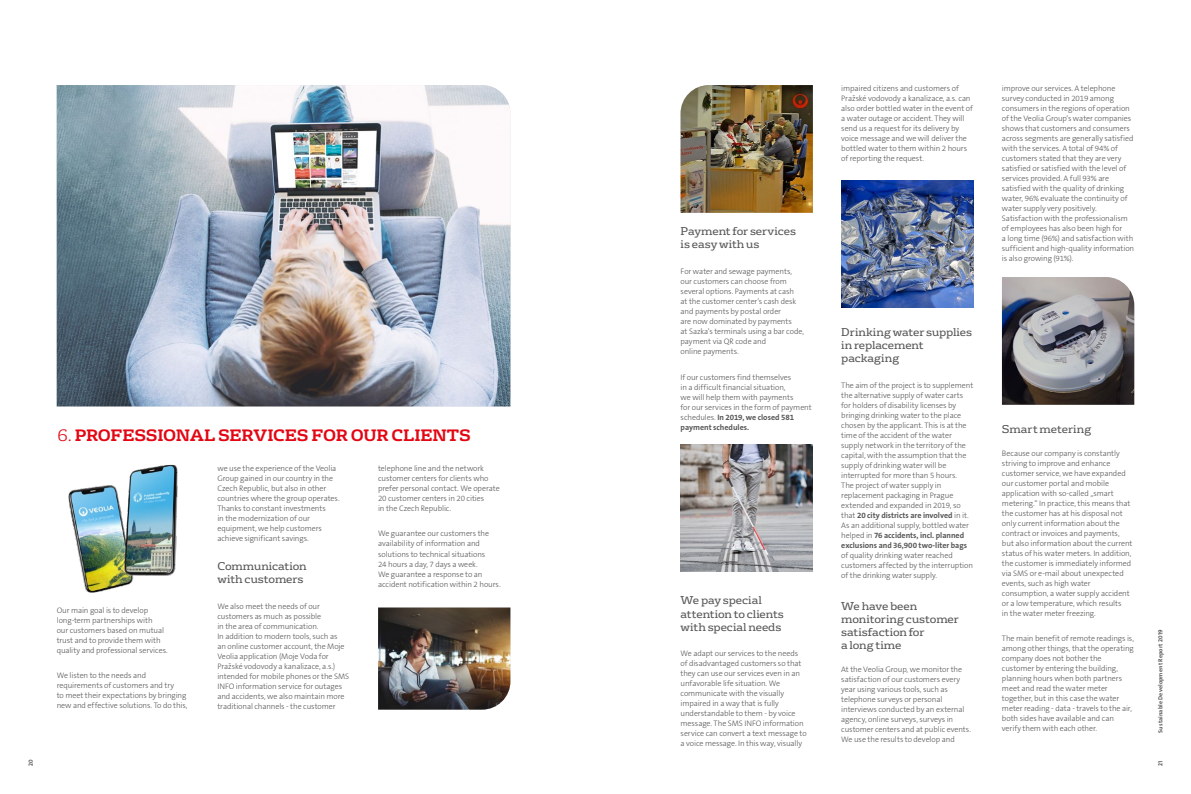
<style>
.page{position:relative;width:1191px;height:794px;background:#fff}
.page>*{position:absolute;margin:0;border:0;box-sizing:border-box;transform-origin:0 0}
.t1{font:700 16px "FS Rufus";letter-spacing:-.015em;color:#e30613}
.t2{font:11px/13.2px "FS Rufus";letter-spacing:-.005em;color:#575756}
.t3{font:8px/10px "The Sans Veolia W3 Lig";letter-spacing:-.01em;color:#575756}
.t4{font:8px/10px "The Sans Veolia W7 Bld";color:#575756}
.t5{font:6px "The Sans Veolia W7 Bld";letter-spacing:.02em;color:#575756}
.s1{font-weight:300}
.s2{font-family:"The Sans Veolia W3 Lig"}
</style>
<div class="page">
<img style="left:57px;top:85px;width:453px;height:321px">
<img style="left:68px;top:465px;width:109px;height:127px">
<img style="left:680px;top:85px;width:133px;height:128px">
<img style="left:680px;top:444px;width:133px;height:128px">
<img style="left:841px;top:180px;width:132px;height:128px">
<img style="left:1002px;top:277px;width:132px;height:128px">
<img style="left:378px;top:607px;width:132px;height:102px">
<h1 class="t1" style="left:57px;top:421px;width:415px"><span class="s1">6.</span> PROFESSIONAL SERVICES FOR OUR CLIENTS</h1>
<p class="t3" style="left:57px;top:605px;width:113px">Our main goal is to develop long-term partnerships with<br>our customers based on mutual trust and to provide them with quality and professional services.</p>
<p class="t3" style="left:57px;top:671px;width:132px">We listen to the needs and requirements of customers and try<br>to meet their expectations by bringing new and effective solutions. To do this,</p>
<p class="t3" style="left:217px;top:463px;width:124px">we use the experience of the Veolia<br>Group gained in our country in the<br>Czech Republic, but also in other countries where the group operates.<br>Thanks to constant investments<br>in the modernization of our equipment, we help customers achieve significant savings.</p>
<h2 class="t2" style="left:217px;top:559px;width:91px">Communication with customers</h2>
<p class="t3" style="left:217px;top:601px;width:133px">We also meet the needs of our customers as much as possible<br>in the area of communication.<br>In addition to modern tools, such as<br>an online customer account, the Moje Veolia application (Moje Voda for Pražské vodovody a kanalizace, a.s.) intended for mobile phones or the SMS INFO information service for outages and accidents, we also maintain more traditional channels - the customer</p>
<p class="t3" style="left:378px;top:463px;width:123px">telephone line and the network customer centers for clients who prefer personal contact. We operate<br>20 customer centers in 20 cities<br>in the Czech Republic.</p>
<p class="t3" style="left:378px;top:529px;width:124px">We guarantee our customers the availability of information and solutions to technical situations<br>24 hours a day, 7 days a week.<br>We guarantee a response to an accident notification within 2 hours.</p>
<h2 class="t2" style="left:680px;top:224px;width:117px">Payment for services is easy with us</h2>
<p class="t3" style="left:680px;top:266px;width:125px">For water and sewage payments, our customers can choose from several options. Payments at cash<br>at the customer center‘s cash desk and payments by postal order<br>are now dominated by payments<br>at Sazka‘s terminals using a bar code, payment via QR code and<br>online payments.</p>
<p class="t3" style="left:680px;top:372px;width:133px">If our customers find themselves<br>in a difficult financial situation,<br>we will help them with payments<br>for our services in the form of payment</p>
<p class="t4" style="left:680px;top:412px;width:115px"><span class="s2">schedules.</span> In 2019, we closed 581 payment schedules.</p>
<h2 class="t2" style="left:680px;top:593px;width:105px">We pay special attention to clients with special needs</h2>
<p class="t3" style="left:680px;top:649px;width:128px">We adapt our services to the needs of disadvantaged customers so that they can use our services even in an unfavorable life situation. We communicate with the visually impaired in a way that is fully understandable to them - by voice message. The SMS INFO information service can convert a text message to a voice message. In this way, visually</p>
<p class="t3" style="left:841px;top:83px;width:133px">impaired citizens and customers of Pražské vodovody a kanalizace, a.s. can also order bottled water in the event of a water outage or accident. They will send us a request for its delivery by voice message and we will deliver the bottled water to them within 2 hours of reporting the request.</p>
<h2 class="t2" style="left:841px;top:324px;width:132px">Drinking water supplies in replacement packaging</h2>
<p class="t3" style="left:841px;top:380px;width:134px">The aim of the project is to supplement the alternative supply of water carts for holders of disability licenses by bringing drinking water to the place chosen by the applicant. This is at the time of the accident of the water supply network in the territory of the capital, with the assumption that the supply of drinking water will be interrupted for more than 5 hours.<br>The project of water supply in replacement packaging in Prague extended and expanded in 2019, so</p>
<p class="t4" style="left:841px;top:510px;width:129px"><span class="s2">that</span> 20 city districts are involved <span class="s2">in it.</span></p>
<p class="t3" style="left:841px;top:520px;width:129px">As an additional supply, bottled water</p>
<p class="t4" style="left:841px;top:530px;width:127px"><span class="s2">helped in</span> 76 accidents, incl. planned exclusions and 36,900 two-liter bags</p>
<p class="t3" style="left:841px;top:550px;width:133px">of quality drinking water reached customers affected by the interruption of the drinking water supply.</p>
<h2 class="t2" style="left:841px;top:598px;width:119px">We have been monitoring customer satisfaction for<br>a long time</h2>
<p class="t3" style="left:841px;top:664px;width:131px">At the Veolia Group, we monitor the satisfaction of our customers every year using various tools, such as telephone surveys or personal interviews conducted by an external agency, online surveys, surveys in customer centers and at public events.<br>We use the results to develop and</p>
<p class="t3" style="left:1002px;top:83px;width:134px">improve our services. A telephone survey conducted in 2019 among consumers in the regions of operation of the Veolia Group‘s water companies shows that customers and consumers across segments are generally satisfied with the services. A total of 94% of customers stated that they are very satisfied or satisfied with the level of services provided. A full 93% are satisfied with the quality of drinking water, 96% evaluate the continuity of water supply very positively.<br>Satisfaction with the professionalism of employees has also been high for<br>a long time (96%) and satisfaction with sufficient and high-quality information is also growing (91%).</p>
<h2 class="t2" style="left:1002px;top:421px;width:91px">Smart metering</h2>
<p class="t3" style="left:1002px;top:448px;width:132px">Because our company is constantly striving to improve and enhance customer service, we have expanded our customer portal and mobile application with so-called „smart metering.“ In practice, this means that the customer has at his disposal not only current information about the contract or invoices and payments, but also information about the current status of his water meters. In addition, the customer is immediately informed via SMS or e-mail about unexpected events, such as high water consumption, a water supply accident or a low temperature, which results<br>in the water meter freezing.</p>
<p class="t3" style="left:1002px;top:633px;width:134px">The main benefit of remote readings is, among other things, that the operating company does not bother the customer by entering the building, planning hours when both partners meet and read the water meter together, but in this case the water meter reading - data - travels to the air, both sides have available and can verify them with each other.</p>
<p class="t5" style="left:1156px;top:732px;width:105px;rotate:-90deg">Sustainable Development Report 2019</p>
<p class="t5" style="left:27px;top:765px;width:8px;rotate:-90deg">20</p>
<p class="t5" style="left:1156px;top:765px;width:7px;rotate:-90deg">21</p>
</div>
